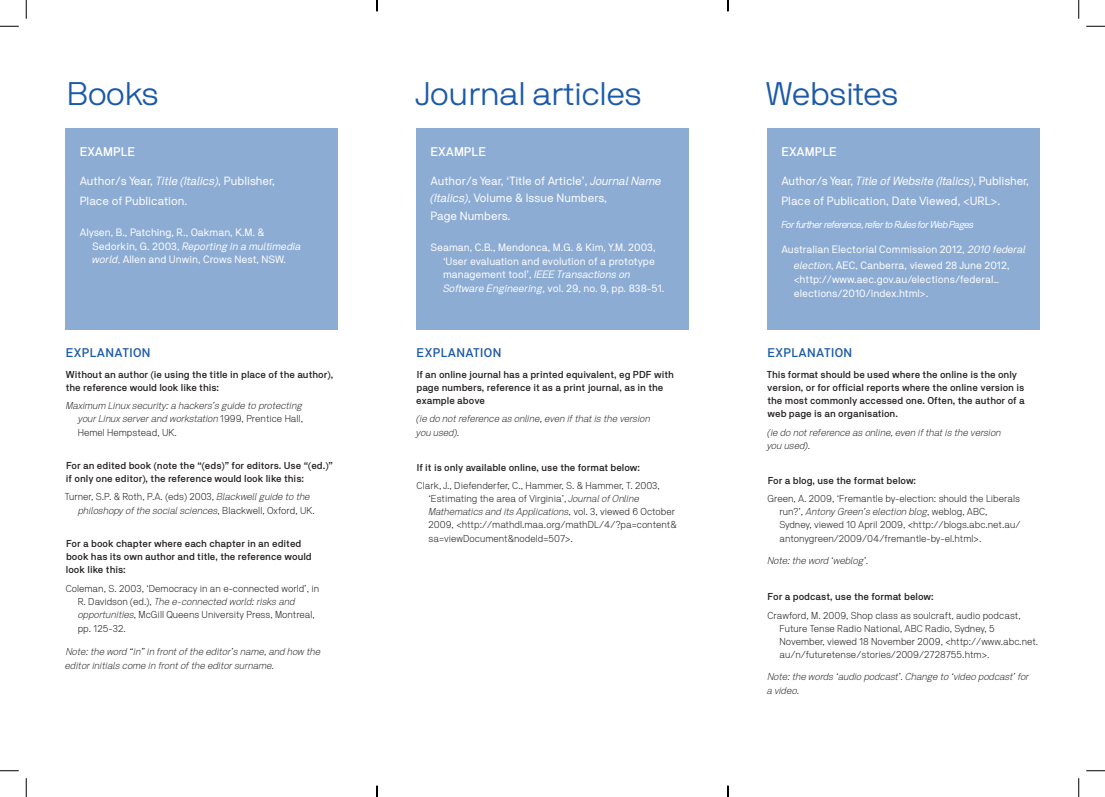
<style>
.page{position:relative;width:1105px;height:797px;background:#fff}
.page>*{position:absolute;margin:0;border:0;box-sizing:border-box;transform-origin:0 0}
.t1{font:300 32.5px "NB International Pro";letter-spacing:-.01em;color:#1b5aa9}
.t2{font:500 12.5px "NB Akademie Std";letter-spacing:.03em;color:#1b5aa9}
.t3{font:500 12.5px "NB Akademie Std";color:#fff}
.t4{font:11.88px/20px "NB Akademie Std";color:#fff}
.t5{font:10.62px/13.8px "NB Akademie Std";color:#fff}
.t6{font:300 10px/13.1px "NB Akademie Std";color:#231f20}
.t7{font:500 10px/13.1px "NB Akademie Std";color:#231f20}
.t8{font:italic 300 10px/13.1px "NB Akademie Std";color:#231f20}
.t9{font:italic 10px "NB Akademie Std";letter-spacing:-.05em;color:#fff}
.s1{font-style:italic}
.s2{font-weight:300}
.s3{font-style:normal}
</style>
<div class="page">
<div style="left:65px;top:129px;width:273px;height:201px;background:#8dacd4"></div>
<div style="left:416px;top:129px;width:273px;height:201px;background:#8dacd4"></div>
<div style="left:767px;top:129px;width:273px;height:201px;background:#8dacd4"></div>
<svg style="left:0;top:25px;width:19px;height:2px"></svg>
<svg style="left:1086px;top:25px;width:19px;height:2px"></svg>
<svg style="left:0;top:770px;width:19px;height:1px"></svg>
<svg style="left:1086px;top:770px;width:19px;height:1px"></svg>
<svg style="left:25px;top:0;width:2px;height:19px"></svg>
<svg style="left:25px;top:778px;width:2px;height:19px"></svg>
<svg style="left:1078px;top:0;width:1px;height:19px"></svg>
<svg style="left:1078px;top:778px;width:1px;height:19px"></svg>
<svg style="left:376px;top:0;width:2px;height:11px"></svg>
<svg style="left:376px;top:785px;width:2px;height:12px"></svg>
<svg style="left:727px;top:0;width:2px;height:11px"></svg>
<svg style="left:727px;top:785px;width:2px;height:12px"></svg>
<h1 class="t1" style="left:67px;top:76px;width:94px">Books</h1>
<h1 class="t1" style="left:415px;top:76px;width:228px">Journal articles</h1>
<h1 class="t1" style="left:766px;top:76px;width:134px">Websites</h1>
<p class="t3" style="left:80px;top:144px;width:57px">EXAMPLE</p>
<p class="t4" style="left:80px;top:170px;width:197px">Author/s Year, <span class="s1">Title (Italics)</span>, Publisher,<br>Place of Publication.</p>
<p class="t5" style="left:92px;top:225px;width:210px;text-indent:-12px">Alysen, B., Patching, R., Oakman, K.M. &amp;<br>Sedorkin, G. 2003, <span class="s1">Reporting in a multimedia world</span><span class="s2">,</span> Allen and Unwin, Crows Nest, NSW.</p>
<p class="t2" style="left:66px;top:345px;width:86px">EXPLANATION</p>
<p class="t7" style="left:66px;top:367px;width:269px">Without an author (ie using the title in place of the author), the reference would look like this:</p>
<p class="t8" style="left:78px;top:399px;width:227px;text-align:justify;text-indent:-12px">Maximum Linux security: a hackers’s guide to protecting your Linux server and workstation <span class="s3">1999, Prentice Hall, Hemel Hempstead, UK.</span></p>
<p class="t7" style="left:66px;top:458px;width:269px">For an edited book (note the “(eds)” for editors. Use “(ed.)” if only one editor), the reference would look like this:</p>
<p class="t6" style="left:78px;top:490px;width:239px;text-indent:-13px">Turner, S.P. &amp; Roth, P.A. (eds) 2003, <span class="s1">Blackwell guide to the philoshopy of the social sciences</span>, Blackwell, Oxford, UK.</p>
<p class="t7" style="left:66px;top:536px;width:247px">For a book chapter where each chapter in an edited book has its own author and title, the reference would look like this:</p>
<p class="t6" style="left:78px;top:581px;width:243px;text-indent:-12px">Coleman, S. 2003, ‘Democracy in an e-connected world’, in R. Davidson (ed.), <span class="s1">The e-connected world: risks and opportunities</span>, McGill Queens University Press, Montreal, pp. 125-32.</p>
<p class="t8" style="left:65px;top:645px;width:257px;line-height:13.8px">Note: the word “in” in front of the editor’s name, and how the editor initials come in front of the editor surname.</p>
<p class="t3" style="left:430px;top:144px;width:57px">EXAMPLE</p>
<p class="t4" style="left:430px;top:171px;width:232px;line-height:17.5px">Author/s Year, ‘Title of Article’, <span class="s1">Journal Name (Italics)</span>, Volume &amp; Issue Numbers,<br>Page Numbers.</p>
<p class="t5" style="left:443px;top:240px;width:223px;text-indent:-12px">Seaman, C.B., Mendonca, M.G. &amp; Kim, Y.M. 2003, ‘User evaluation and evolution of a prototype management tool’, <span class="s1">IEEE Transactions on Software Engineering</span>, vol. 29, no. 9, pp. 838-51.</p>
<p class="t2" style="left:417px;top:345px;width:86px">EXPLANATION</p>
<p class="t7" style="left:416px;top:367px;width:259px">If an online journal has a printed equivalent, eg PDF with page numbers, reference it as a print journal, as in the example above</p>
<p class="t8" style="left:416px;top:412px;width:236px">(ie do not reference as online, even if that is the version you used).</p>
<p class="t7" style="left:417px;top:460px;width:225px">If it is only available online, use the format below:</p>
<p class="t6" style="left:429px;top:479px;width:250px;text-indent:-12px">Clark, J., Diefenderfer, C., Hammer, S. &amp; Hammer, T. 2003, ‘Estimating the area of Virginia’, <span class="s1">Journal of Online Mathematics and its Applications</span>, vol. 3, viewed 6 October 2009, &lt;http://mathdl.maa.org/mathDL/4/?pa=content&amp; sa=viewDocument&amp;nodeId=507&gt;.</p>
<p class="t3" style="left:781px;top:144px;width:57px">EXAMPLE</p>
<p class="t4" style="left:781px;top:170px;width:249px">Author/s Year, <span class="s1">Title of Website (Italics)</span>, Publisher,<br>Place of Publication, Date Viewed, &lt;URL&gt;.</p>
<p class="t9" style="left:781px;top:219px;width:194px">For further reference, refer to Rules for Web Pages</p>
<p class="t5" style="left:781px;top:241px;width:246px;line-height:16.2px;text-align:center">Australian Electorial Commission 2012, <span class="s1">2010 federal election</span>, AEC, Canberra, viewed 28 June 2012,</p>
<p class="t5" style="left:794px;top:272px;width:207px">&lt;http://www.aec.gov.au/elections/federal_ elections/2010/index.html&gt;.</p>
<p class="t2" style="left:767px;top:345px;width:86px">EXPLANATION</p>
<p class="t7" style="left:767px;top:367px;width:260px">This format should be used where the online is the only version, or for official reports where the online version is the most commonly accessed one. Often, the author of a web page is an organisation.</p>
<p class="t8" style="left:767px;top:425px;width:236px">(ie do not reference as online, even if that is the version you used).</p>
<p class="t7" style="left:768px;top:473px;width:150px">For a blog, use the format below:</p>
<p class="t6" style="left:779px;top:492px;width:243px;text-indent:-12px">Green, A. 2009, ‘Fremantle by-election: should the Liberals run?’, <span class="s1">Antony Green’s election blog</span>, weblog, ABC, Sydney, viewed 10 April 2009, &lt;http://blogs.abc.net.au/ antonygreen/2009/04/fremantle-by-el.html&gt;.</p>
<p class="t8" style="left:767px;top:553px;width:102px">Note: the word ‘weblog’.</p>
<p class="t7" style="left:768px;top:590px;width:168px">For a podcast, use the format below:</p>
<p class="t6" style="left:779px;top:608px;width:260px;text-indent:-12px">Crawford, M. 2009, Shop class as soulcraft, audio podcast, Future Tense Radio National, ABC Radio, Sydney, 5<br>November, viewed 18 November 2009, &lt;http://www.abc.net. au/n/futuretense/stories/2009/2728755.htm&gt;.</p>
<p class="t8" style="left:767px;top:669px;width:264px;line-height:13.8px">Note: the words ‘audio podcast’. Change to ‘video podcast’ for a video.</p>
</div>
